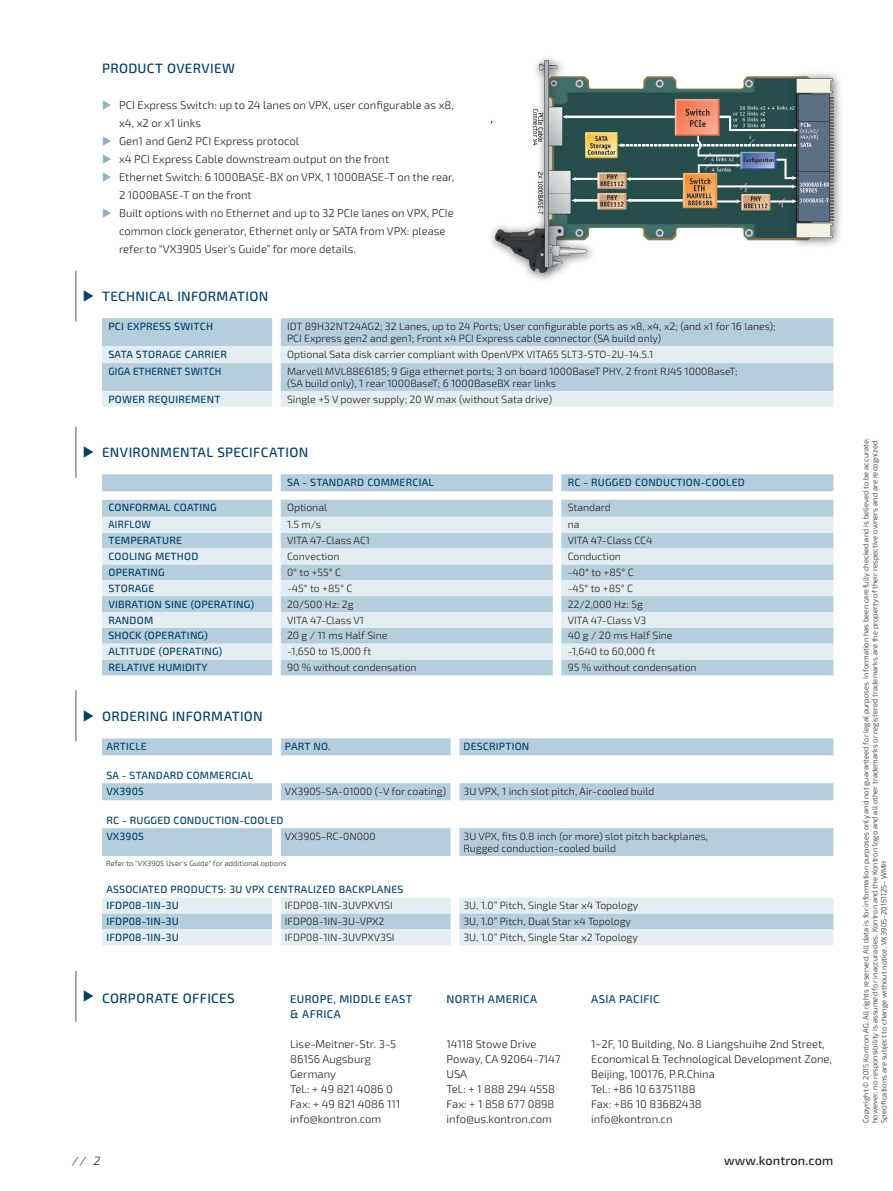
<style>
.page{position:relative;width:893px;height:1191px;background:#fff}
.page>*{position:absolute;margin:0;border:0;box-sizing:border-box;transform-origin:0 0}
.t1{font:500 13.5px "Exo 2.0";letter-spacing:.02em;color:#004169}
.t2{font:500 12.75px "Exo 2.0";letter-spacing:.01em;color:#231f20}
.t3{font:italic 300 12px "Exo 2.0";color:#231f20}
.t4{font:300 11.25px/15px "Exo 2.0";color:#231f20}
.t5{font:500 11.25px/15px "Exo 2.0";letter-spacing:.03em;color:#004169}
.t6{font:300 10.5px/12px "Exo 2.0";color:#231f20}
.t7{font:500 10.5px/15.9px "Exo 2.0";letter-spacing:.02em;color:#004169}
.t8{font:500 10.5px "Exo 2.0";letter-spacing:.02em;color:#004169;scale:.94 1}
.t9{font:300 7.5px/9px "Exo 2.0";letter-spacing:.01em;color:#231f20}
.s1{color:#8cb4c6}
</style>
<div class="page">
<hr style="left:76px;top:971px;width:1px;height:51px;background:#57585a">
<hr style="left:76px;top:690px;width:1px;height:51px;background:#57585a">
<hr style="left:76px;top:271px;width:1px;height:51px;background:#57585a">
<hr style="left:76px;top:427px;width:1px;height:51px;background:#57585a">
<svg style="left:102px;top:738px;width:731px;height:207px"></svg>
<div style="left:102px;top:318px;width:731px;height:28px;background:#b5cedb"></div>
<svg style="left:102px;top:346px;width:731px;height:61px;background:#cedfe7"></svg>
<svg style="left:102px;top:474px;width:731px;height:201px;fill:#b5cedb"></svg>
<svg style="left:102px;top:517px;width:731px;height:142px;background:#d0e0e8"></svg>
<img style="left:490px;top:57px;width:351px;height:223px">
<p class="t1" style="left:102px;top:63px;width:134px">PRODUCT OVERVIEW</p>
<p class="t4" style="left:119px;top:97px;width:336px;line-height:18px;text-indent:-17px"><span class="s1">◆</span> PCI Express Switch: up to 24 lanes on VPX, user configurable as x8, x4, x2 or x1 links</p>
<p class="t4" style="left:102px;top:134px;width:198px"><span class="s1">◆</span> Gen1 and Gen2 PCI Express protocol</p>
<p class="t4" style="left:102px;top:152px;width:289px"><span class="s1">◆</span> x4 PCI Express Cable downstream output on the front</p>
<p class="t4" style="left:119px;top:169px;width:337px;line-height:18px;text-indent:-17px"><span class="s1">◆</span> Ethernet Switch: 6 1000BASE-BX on VPX, 1 1000BASE-T on the rear,<br>2 1000BASE-T on the front</p>
<p class="t4" style="left:119px;top:205px;width:336px;line-height:18px;text-indent:-17px"><span class="s1">◆</span> Built options with no Ethernet and up to 32 PCIe lanes on VPX, PCIe common clock generator, Ethernet only or SATA from VPX: please refer to “VX3905 User‘s Guide” for more details.</p>
<p class="t1" style="left:102px;top:291px;width:168px">TECHNICAL INFORMATION</p>
<p class="t7" style="left:108px;top:319px;width:106px">PCI EXPRESS SWITCH</p>
<p class="t6" style="left:287px;top:321px;width:490px">IDT 89H32NT24AG2; 32 Lanes, up to 24 Ports; User configurable ports as x8, x4, x2; (and x1 for 16 lanes);<br>PCI Express gen2 and gen1; Front x4 PCI Express cable connector (SA build only)</p>
<p class="t7" style="left:108px;top:347px;width:120px">SATA STORAGE CARRIER</p>
<p class="t6" style="left:287px;top:349px;width:368px">Optional Sata disk carrier compliant with OpenVPX VITA65 SLT3-STO-2U-14.5.1</p>
<p class="t8" style="left:108px;top:367px;width:122px">GIGA ETHERNET SWITCH</p>
<p class="t6" style="left:287px;top:366px;width:452px">Marvell MVL88E6185; 9 Giga ethernet ports; 3 on board 1000BaseT PHY, 2 front RJ45 1000BaseT; (SA build only), 1 rear 1000BaseT; 6 1000BaseBX rear links</p>
<p class="t7" style="left:108px;top:392px;width:114px">POWER REQUIREMENT</p>
<p class="t6" style="left:287px;top:394px;width:267px">Single +5 V power supply; 20 W max (without Sata drive)</p>
<p class="t1" style="left:102px;top:447px;width:208px">ENVIRONMENTAL SPECIFCATION</p>
<p class="t7" style="left:287px;top:475px;width:148px">SA - STANDARD COMMERCIAL</p>
<p class="t7" style="left:568px;top:475px;width:179px">RC - RUGGED CONDUCTION-COOLED</p>
<p class="t7" style="left:108px;top:501px;width:110px">CONFORMAL COATING</p>
<p class="t6" style="left:287px;top:503px;width:42px">Optional</p>
<p class="t6" style="left:568px;top:503px;width:45px">Standard</p>
<p class="t8" style="left:108px;top:521px;width:47px">AIRFLOW</p>
<p class="t6" style="left:287px;top:520px;width:36px">1.5 m/s</p>
<p class="t6" style="left:568px;top:520px;width:13px">na</p>
<p class="t7" style="left:108px;top:534px;width:75px">TEMPERATURE</p>
<p class="t6" style="left:287px;top:536px;width:85px">VITA 47-Class AC1</p>
<p class="t6" style="left:568px;top:536px;width:86px">VITA 47-Class CC4</p>
<p class="t7" style="left:108px;top:549px;width:91px">COOLING METHOD</p>
<p class="t6" style="left:287px;top:551px;width:54px">Convection</p>
<p class="t6" style="left:568px;top:551px;width:55px">Conduction</p>
<p class="t7" style="left:108px;top:565px;width:58px">OPERATING</p>
<p class="t6" style="left:287px;top:567px;width:56px">0° to +55° C</p>
<p class="t6" style="left:568px;top:567px;width:68px">-40° to +85° C</p>
<p class="t7" style="left:108px;top:581px;width:47px">STORAGE</p>
<p class="t6" style="left:287px;top:583px;width:67px">-45° to +85° C</p>
<p class="t6" style="left:568px;top:583px;width:67px">-45° to +85° C</p>
<p class="t7" style="left:108px;top:597px;width:147px">VIBRATION SINE (OPERATING)</p>
<p class="t6" style="left:287px;top:599px;width:68px">20/500 Hz: 2g</p>
<p class="t6" style="left:568px;top:599px;width:77px">22/2,000 Hz: 5g</p>
<p class="t7" style="left:108px;top:613px;width:46px">RANDOM</p>
<p class="t6" style="left:287px;top:615px;width:78px">VITA 47-Class V1</p>
<p class="t6" style="left:568px;top:615px;width:80px">VITA 47-Class V3</p>
<p class="t7" style="left:108px;top:629px;width:101px">SHOCK (OPERATING)</p>
<p class="t6" style="left:287px;top:631px;width:102px">20 g / 11 ms Half Sine</p>
<p class="t6" style="left:568px;top:631px;width:106px">40 g / 20 ms Half Sine</p>
<p class="t7" style="left:108px;top:645px;width:115px">ALTITUDE (OPERATING)</p>
<p class="t6" style="left:287px;top:647px;width:86px">-1,650 to 15,000 ft</p>
<p class="t6" style="left:568px;top:647px;width:89px">-1,640 to 60,000 ft</p>
<p class="t7" style="left:108px;top:660px;width:101px">RELATIVE HUMIDITY</p>
<p class="t6" style="left:287px;top:662px;width:131px">90 % without condensation</p>
<p class="t6" style="left:568px;top:662px;width:131px">95 % without condensation</p>
<p class="t1" style="left:102px;top:711px;width:162px">ORDERING INFORMATION</p>
<p class="t7" style="left:106px;top:739px;width:42px">ARTICLE</p>
<p class="t7" style="left:285px;top:739px;width:47px">PART NO.</p>
<p class="t7" style="left:464px;top:739px;width:67px">DESCRIPTION</p>
<p class="t7" style="left:106px;top:768px;width:148px">SA - STANDARD COMMERCIAL<br>VX3905</p>
<p class="t6" style="left:285px;top:786px;width:163px">VX3905-SA-01000 (-V for coating)</p>
<p class="t6" style="left:463px;top:786px;width:192px">3U VPX, 1 inch slot pitch, Air-cooled build</p>
<p class="t7" style="left:106px;top:813px;width:179px">RC - RUGGED CONDUCTION-COOLED<br>VX3905</p>
<p class="t6" style="left:285px;top:831px;width:92px">VX3905-RC-0N000</p>
<p class="t6" style="left:463px;top:831px;width:246px">3U VPX, fits 0.8 inch (or more) slot pitch backplanes,<br>Rugged conduction-cooled build</p>
<p class="t9" style="left:106px;top:859px;width:182px">Refer to "VX3905 User's Guide" for additional options</p>
<p class="t7" style="left:106px;top:883px;width:299px">ASSOCIATED PRODUCTS: 3U VPX CENTRALIZED BACKPLANES<br>IFDP08-1IN-3U</p>
<p class="t6" style="left:285px;top:900px;width:109px">IFDP08-1IN-3UVPXV1SI</p>
<p class="t6" style="left:463px;top:900px;width:176px">3U, 1.0” Pitch, Single Star x4 Topology</p>
<p class="t7" style="left:106px;top:914px;width:74px">IFDP08-1IN-3U</p>
<p class="t6" style="left:285px;top:916px;width:101px">IFDP08-1IN-3U-VPX2</p>
<p class="t6" style="left:463px;top:916px;width:169px">3U, 1.0” Pitch, Dual Star x4 Topology</p>
<p class="t7" style="left:106px;top:930px;width:74px">IFDP08-1IN-3U</p>
<p class="t6" style="left:285px;top:932px;width:111px">IFDP08-1IN-3UVPXV3SI</p>
<p class="t6" style="left:463px;top:932px;width:176px">3U, 1.0” Pitch, Single Star x2 Topology</p>
<p class="t1" style="left:102px;top:993px;width:134px">CORPORATE OFFICES</p>
<p class="t5" style="left:447px;top:992px;width:92px">NORTH AMERICA</p>
<p class="t4" style="left:446px;top:1037px;width:115px">14118 Stowe Drive<br>Poway, CA 92064-7147<br>USA<br>Tel.: + 1 888 294 4558<br>Fax: + 1 858 677 0898 info@us.kontron.com</p>
<p class="t5" style="left:290px;top:992px;width:124px">EUROPE, MIDDLE EAST &amp; AFRICA</p>
<p class="t4" style="left:290px;top:1037px;width:111px">Lise-Meitner-Str. 3-5<br>86156 Augsburg<br>Germany<br>Tel.: + 49 821 4086 0<br>Fax: + 49 821 4086 111 info@kontron.com</p>
<p class="t5" style="left:591px;top:992px;width:70px">ASIA PACIFIC</p>
<p class="t4" style="left:591px;top:1037px;width:243px">1~2F, 10 Building, No. 8 Liangshuihe 2nd Street,<br>Economical &amp; Technological Development Zone,<br>Beijing, 100176, P.R.China<br>Tel.: +86 10 63751188<br>Fax: +86 10 83682438<br>info@kontron.cn</p>
<p class="t3" style="left:72px;top:1156px;width:30px">// 2</p>
<p class="t2" style="left:724px;top:1156px;width:111px">www.kontron.com</p>
<p class="t9" style="left:862px;top:1123px;width:686px;rotate:-90deg">Copyright © 2015 Kontron AG. All rights reserved. All data is for information purposes only and not guaranteed for legal purposes. Information has been carefully checked and is believed to be accurate; however, no responsibility is assumed for inaccuracies. Kontron and the Kontron logo and all other trademarks or registered trademarks are the property of their respective owners and are recognized.<br>Specifications are subject to change without notice. VX3905-20151125 - WMH</p>
</div>
